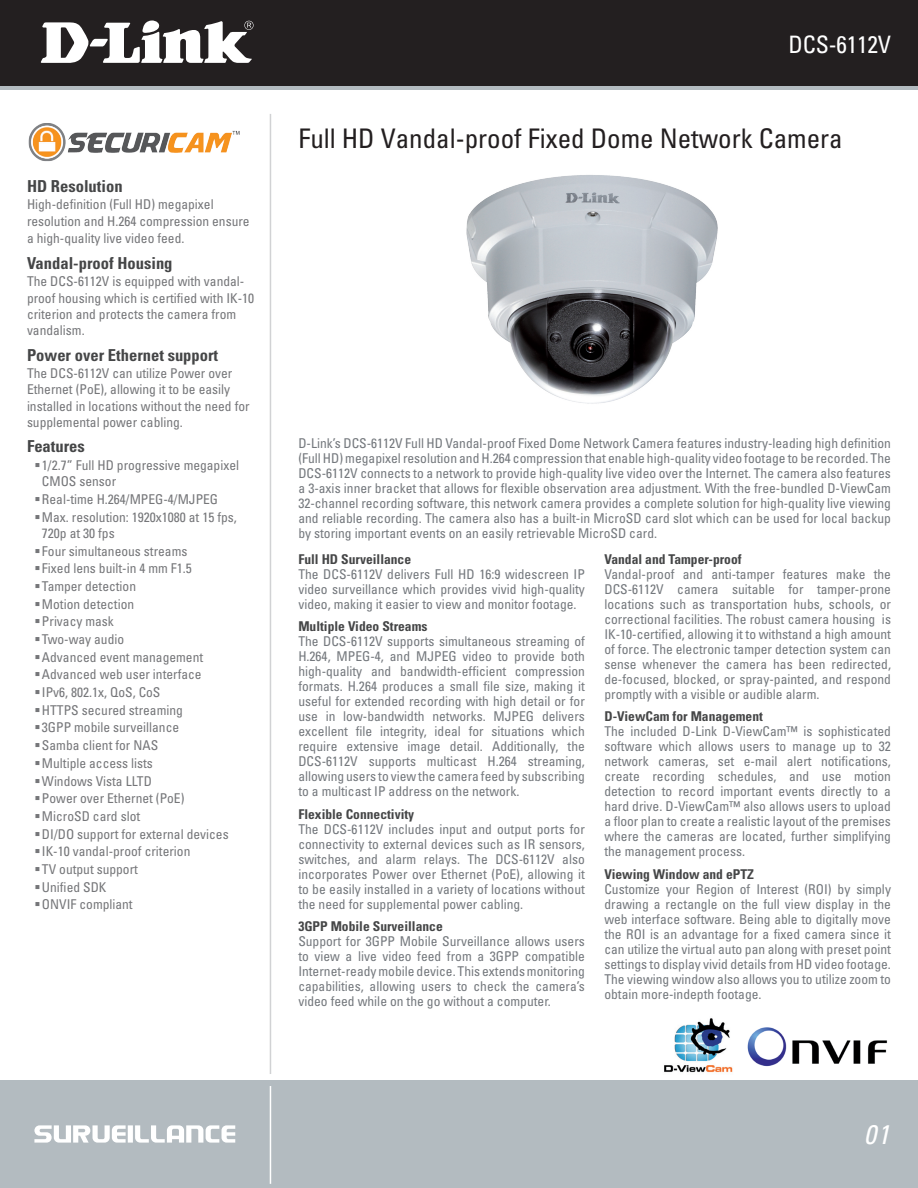
<style>
.page{position:relative;width:918px;height:1188px;background:#fff}
.page>*{position:absolute;margin:0;border:0;box-sizing:border-box;transform-origin:0 0}
.t1{font:condensed 27px "Univers";color:#231f20}
.t2{font:italic condensed 27px "Univers";color:#fff}
.t3{font:condensed 24px "Univers";letter-spacing:-.01em;color:#fff}
.t4{font:700 condensed 16.5px "Univers";color:#454647}
.t5{font:condensed 13.5px/15px "Univers";color:#74787d;text-align:justify}
.t6{font:condensed 13.5px/17.7px "Univers";color:#757679}
.t7{font:700 condensed 13.5px "Univers";color:#454647}
</style>
<div class="page">
<div style="left:0;top:1080px;width:918px;height:108px;background:#b3bbc0"></div>
<hr style="left:270px;top:1086px;width:1px;height:98px;background:#fff">
<div style="left:0;top:0;width:918px;height:89px;background:linear-gradient(to right,#b3bbc0,#b3bbc0)"></div>
<div style="left:0;top:0;width:918px;height:85px;background:#231f20"></div>
<svg style="left:41px;top:20px;width:213px;height:43px"></svg>
<hr style="left:270px;top:114px;width:1px;height:960px;background:#d1d2d4">
<svg style="left:34px;top:1125px;width:201px;height:18px"></svg>
<img style="left:28px;top:123px;width:212px;height:39px">
<img style="left:747px;top:1027px;width:141px;height:40px">
<img style="left:664px;top:1018px;width:69px;height:55px">
<img style="left:466px;top:175px;width:252px;height:229px">
<p class="t4" style="left:27px;top:176px;width:97px">HD Resolution</p>
<p class="t6" style="left:27px;top:196px;width:224px;line-height:16.2px">High-definition (Full HD) megapixel resolution and H.264 compression ensure</p>
<p class="t6" style="left:27px;top:229px;width:159px">a high-quality live video feed.</p>
<p class="t4" style="left:27px;top:253px;width:147px">Vandal-proof Housing</p>
<p class="t6" style="left:27px;top:273px;width:229px;line-height:16.2px">The DCS-6112V is equipped with vandal&shy;proof housing which is certified with IK-10 criterion and protects the camera from vandalism.</p>
<p class="t4" style="left:27px;top:345px;width:193px">Power over Ethernet support</p>
<p class="t6" style="left:27px;top:365px;width:224px;line-height:16.2px">The DCS-6112V can utilize Power over Ethernet (PoE), allowing it to be easily installed in locations without the need for supplemental power cabling.</p>
<p class="t4" style="left:27px;top:436px;width:59px">Features</p>
<p class="t6" style="left:42px;top:457px;width:199px;line-height:16.2px">1/2.7” Full HD progressive megapixel<br>CMOS sensor</p>
<p class="t6" style="left:42px;top:490px;width:196px">Real-time H.264/MPEG-4/MJPEG<br>Max. resolution: 1920x1080 at 15 fps,</p>
<p class="t6" style="left:42px;top:524px;width:188px">720p at 30 fps<br>Four simultaneous streams<br>Fixed lens built-in 4 mm F1.5<br>Tamper detection<br>Motion detection<br>Privacy mask<br>Two-way audio<br>Advanced event management<br>Advanced web user interface<br>IPv6, 802.1x, QoS, CoS<br>HTTPS secured streaming<br>3GPP mobile surveillance<br>Samba client for NAS<br>Multiple access lists<br>Windows Vista LLTD<br>Power over Ethernet (PoE)<br>MicroSD card slot<br>DI/DO support for external devices<br>IK-10 vandal-proof criterion<br>TV output support<br>Unified SDK<br>ONVIF compliant</p>
<h2 class="t3" style="left:789px;top:29px;width:104px">DCS-6112V</h2>
<h1 class="t1" style="left:298px;top:122px;width:546px">Full HD Vandal-proof Fixed Dome Network Camera</h1>
<p class="t5" style="left:298px;top:436px;width:594px">D-Link’s DCS-6112V Full HD Vandal-proof Fixed Dome Network Camera features industry-leading high definition (Full HD) megapixel resolution and H.264 compression that enable high-quality video footage to be recorded. The DCS-6112V connects to a network to provide high-quality live video over the Internet. The camera also features a 3-axis inner bracket that allows for flexible observation area adjustment. With the free-bundled D-ViewCam 32-channel recording software, this network camera provides a complete solution for high-quality live viewing and reliable recording. The camera also has a built-in MicroSD card slot which can be used for local backup by storing important events on an easily retrievable MicroSD card.</p>
<p class="t7" style="left:298px;top:551px;width:114px">Full HD Surveillance</p>
<p class="t5" style="left:298px;top:566px;width:288px">The DCS-6112V delivers Full HD 16:9 widescreen IP video surveillance which provides vivid high-quality video, making it easier to view and monitor footage.</p>
<p class="t7" style="left:298px;top:618px;width:131px">Multiple Video Streams</p>
<p class="t5" style="left:298px;top:634px;width:288px">The DCS-6112V supports simultaneous streaming of H.264, MPEG-4, and MJPEG video to provide both high-quality and bandwidth-efficient compression formats. H.264 produces a small file size, making it useful for extended recording with high detail or for use in low-bandwidth networks. MJPEG delivers excellent file integrity, ideal for situations which require extensive image detail. Additionally, the DCS-6112V supports multicast H.264 streaming, allowing users to view the camera feed by subscribing to a multicast IP address on the network.</p>
<p class="t7" style="left:298px;top:806px;width:117px">Flexible Connectivity</p>
<p class="t5" style="left:298px;top:821px;width:288px">The DCS-6112V includes input and output ports for connectivity to external devices such as IR sensors, switches, and alarm relays. The DCS-6112V also incorporates Power over Ethernet (PoE), allowing it to be easily installed in a variety of locations without the need for supplemental power cabling.</p>
<p class="t7" style="left:298px;top:918px;width:146px">3GPP Mobile Surveillance</p>
<p class="t5" style="left:298px;top:934px;width:288px">Support for 3GPP Mobile Surveillance allows users to view a live video feed from a 3GPP compatible Internet-ready mobile device. This extends monitoring capabilities, allowing users to check the camera’s video feed while on the go without a computer.</p>
<p class="t7" style="left:604px;top:551px;width:139px">Vandal and Tamper-proof</p>
<p class="t5" style="left:604px;top:566px;width:288px">Vandal-proof and anti-tamper features make the DCS-6112V camera suitable for tamper-prone locations such as transportation hubs, schools, or correctional facilities. The robust camera housing is IK-10-certified, allowing it to withstand a high amount of force. The electronic tamper detection system can sense whenever the camera has been redirected, de-focused, blocked, or spray-painted, and respond promptly with a visible or audible alarm.</p>
<p class="t7" style="left:604px;top:708px;width:160px">D-ViewCam for Management</p>
<p class="t5" style="left:604px;top:724px;width:288px">The included D-Link D-ViewCam™ is sophisticated software which allows users to manage up to 32 network cameras, set e-mail alert notifications, create recording schedules, and use motion detection to record important events directly to a hard drive. D-ViewCam™ also allows users to upload a floor plan to create a realistic layout of the premises where the cameras are located, further simplifying the management process.</p>
<p class="t7" style="left:604px;top:866px;width:151px">Viewing Window and ePTZ</p>
<p class="t5" style="left:604px;top:881px;width:288px">Customize your Region of Interest (ROI) by simply drawing a rectangle on the full view display in the web interface software. Being able to digitally move the ROI is an advantage for a fixed camera since it can utilize the virtual auto pan along with preset point settings to display vivid details from HD video footage.<br>The viewing window also allows you to utilize zoom to obtain more-indepth footage.</p>
<h1 class="t2" style="left:864px;top:1118px;width:27px">01</h1>
</div>
